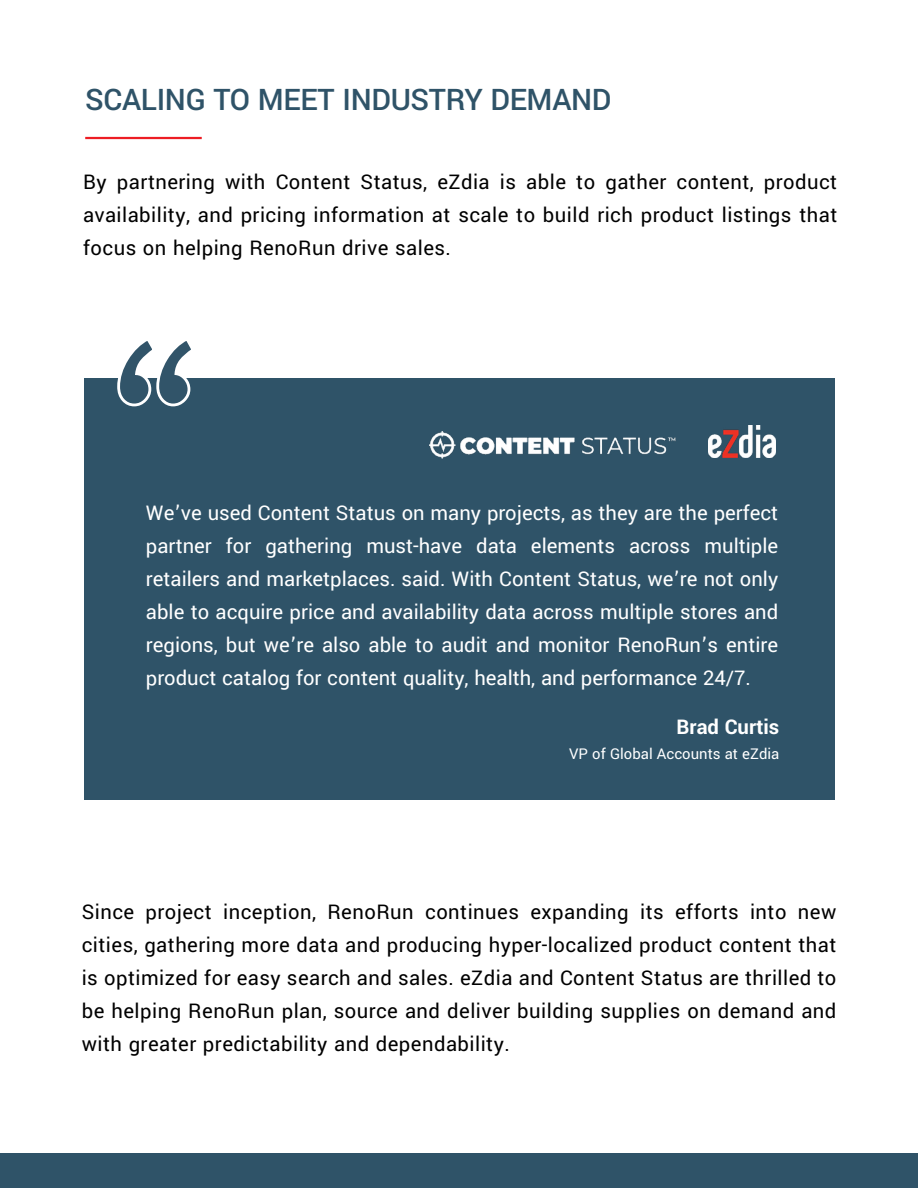
<style>
.page{position:relative;width:918px;height:1188px;background:#fff}
.page>*{position:absolute;margin:0;border:0;box-sizing:border-box;transform-origin:0 0}
.t1{font:500 33px "Yantramanav";letter-spacing:-.01em;color:#2f5368}
.t2{font:22.5px/33px "Yantramanav";letter-spacing:.02em;color:#000;text-align:justify}
.t3{font:22.5px/33px "Yantramanav";color:#fff;text-align:justify}
.t4{font:700 22.5px "Yantramanav";color:#fff}
.t5{font:16.5px "Yantramanav";color:#fff}
</style>
<div class="page">
<hr style="left:85px;top:137px;width:117px;height:2px;background:#ed1d24">
<div style="left:0;top:1153px;width:918px;height:35px;background:#2f5368"></div>
<div style="left:84px;top:378px;width:750px;height:421px;background:#2f5368"></div>
<img style="left:429px;top:431px;width:247px;height:27px">
<svg style="left:117px;top:341px;width:74px;height:66px"></svg>
<img style="left:708px;top:425px;width:67px;height:32px">
<h1 class="t1" style="left:85px;top:79px;width:528px">SCALING TO MEET INDUSTRY DEMAND</h1>
<p class="t2" style="left:83px;top:166px;width:756px">By partnering with Content Status, eZdia is able to gather content, product availability, and pricing information at scale to build rich product listings that focus on helping RenoRun drive sales.</p>
<p class="t3" style="left:146px;top:497px;width:634px">We’ve used Content Status on many projects, as they are the perfect partner for gathering must-have data elements across multiple retailers and marketplaces. said. With Content Status, we’re not only able to acquire price and availability data across multiple stores and regions, but we’re also able to audit and monitor RenoRun’s entire product catalog for content quality, health, and performance 24/7.</p>
<p class="t4" style="left:677px;top:713px;width:104px">Brad Curtis</p>
<p class="t5" style="left:569px;top:743px;width:212px">VP of Global Accounts at eZdia</p>
<p class="t2" style="left:82px;top:896px;width:756px">Since project inception, RenoRun continues expanding its efforts into new cities, gathering more data and producing hyper-localized product content that is optimized for easy search and sales. eZdia and Content Status are thrilled to be helping RenoRun plan, source and deliver building supplies on demand and with greater predictability and dependability.</p>
</div>
